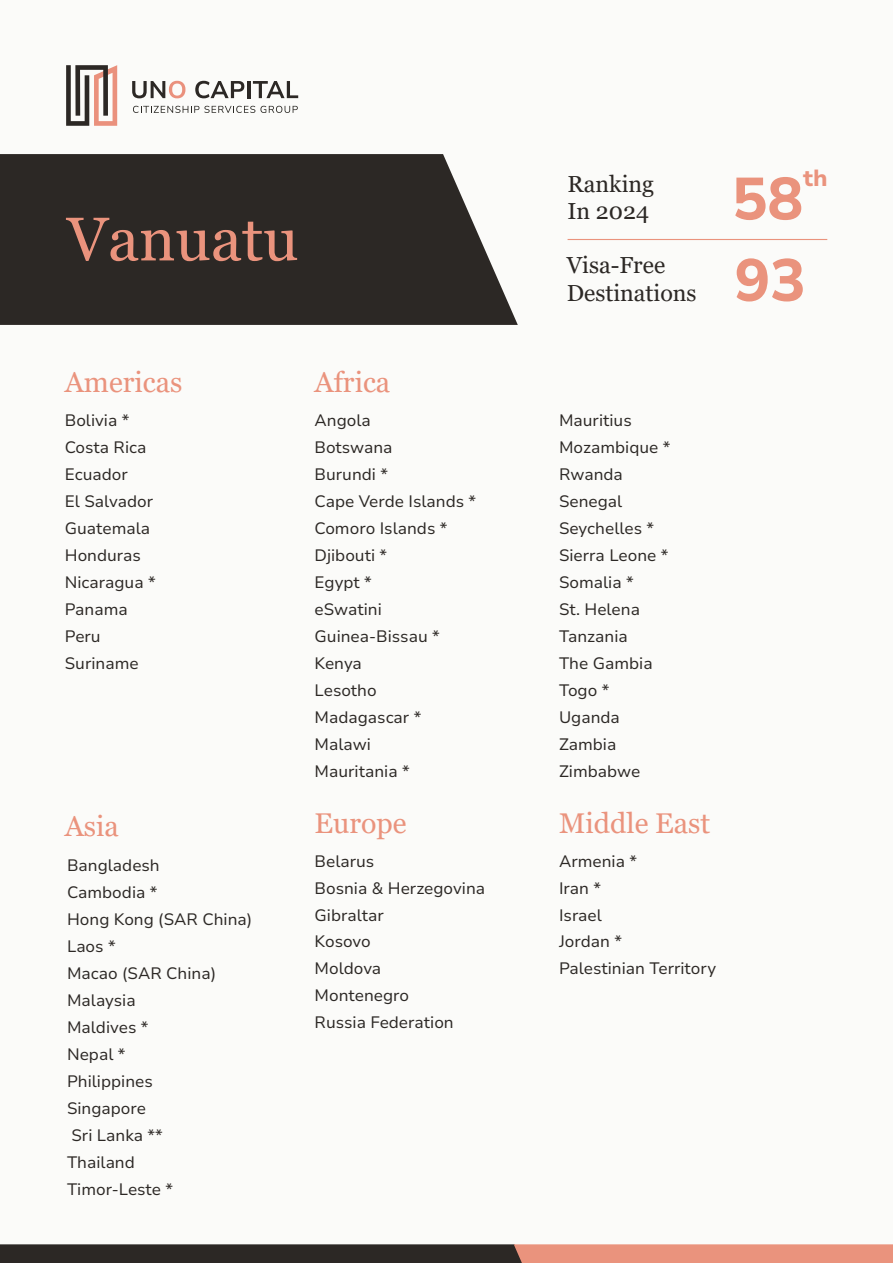
<style>
.page{position:relative;width:893px;height:1263px;background:#fbfbf9}
.page>*{position:absolute;margin:0;border:0;box-sizing:border-box;transform-origin:0 0}
.t1{font:61.5px "Georgia";color:#ea937d}
.t2{font:800 59.25px "Nunito Sans 10 pt";color:#ea937d}
.t3{font:28.5px "Georgia";color:#ea937d}
.t4{font:23.25px/27.9px "Georgia";color:#2c2825}
.t5{font:800 23.25px "Nunito Sans 10 pt";color:#ea937d}
.t6{font:16.5px/27px "Nunito Sans 10 pt";color:#2c2825}
</style>
<div class="page">
<svg style="left:0;top:154px;width:518px;height:171px;background:#3a3734"></svg>
<svg style="left:0;top:1244px;width:893px;height:19px;background:#7e584d"></svg>
<hr style="left:568px;top:239px;width:259px;height:1px;background:#ea937d">
<svg style="left:195px;top:81px;width:49px;height:17px"></svg>
<hr style="left:247px;top:81px;width:4px;height:17px;background:#2c2825">
<svg style="left:253px;top:81px;width:45px;height:17px"></svg>
<svg style="left:133px;top:106px;width:165px;height:7px"></svg>
<svg style="left:132px;top:81px;width:53px;height:17px"></svg>
<svg style="left:66px;top:65px;width:51px;height:61px"></svg>
<h1 class="t1" style="left:67px;top:214px;width:233px">Vanuatu</h1>
<h3 class="t4" style="left:568px;top:171px;width:88px">Ranking<br>In 2024</h3>
<h2 class="t2" style="left:732px;top:177px;width:73px">58</h2>
<h3 class="t5" style="left:803px;top:169px;width:26px">th</h3>
<h3 class="t4" style="left:567px;top:253px;width:131px">Visa-Free<br>Destinations</h3>
<h2 class="t2" style="left:735px;top:258px;width:73px">93</h2>
<h3 class="t3" style="left:315px;top:371px;width:77px">Africa</h3>
<p class="t6" style="left:315px;top:408px;width:163px">Angola<br>Botswana<br>Burundi *<br>Cape Verde Islands *<br>Comoro Islands *<br>Djibouti *<br>Egypt *<br>eSwatini<br>Guinea-Bissau *<br>Kenya<br>Lesotho<br>Madagascar *<br>Malawi<br>Mauritania *</p>
<h3 class="t3" style="left:65px;top:371px;width:119px">Americas</h3>
<p class="t6" style="left:65px;top:408px;width:92px">Bolivia *<br>Costa Rica<br>Ecuador<br>El Salvador<br>Guatemala<br>Honduras<br>Nicaragua *<br>Panama<br>Peru<br>Suriname</p>
<p class="t6" style="left:559px;top:408px;width:113px">Mauritius<br>Mozambique *<br>Rwanda<br>Senegal<br>Seychelles *<br>Sierra Leone *<br>Somalia *<br>St. Helena<br>Tanzania<br>The Gambia<br>Togo *<br>Uganda<br>Zambia<br>Zimbabwe</p>
<h3 class="t3" style="left:65px;top:815px;width:56px">Asia</h3>
<p class="t6" style="left:67px;top:853px;width:187px">Bangladesh<br>Cambodia *<br>Hong Kong (SAR China)<br>Laos *<br>Macao (SAR China)<br>Malaysia<br>Maldives *<br>Nepal *<br>Philippines<br>Singapore<br>Sri Lanka **<br>Thailand<br>Timor-Leste *</p>
<h3 class="t3" style="left:315px;top:811px;width:94px">Europe</h3>
<p class="t6" style="left:315px;top:849px;width:172px">Belarus<br>Bosnia &amp; Herzegovina<br>Gibraltar<br>Kosovo<br>Moldova<br>Montenegro<br>Russia Federation</p>
<h3 class="t3" style="left:559px;top:811px;width:153px">Middle East</h3>
<p class="t6" style="left:559px;top:849px;width:159px">Armenia *<br>Iran *<br>Israel<br>Jordan *<br>Palestinian Territory</p>
</div>
